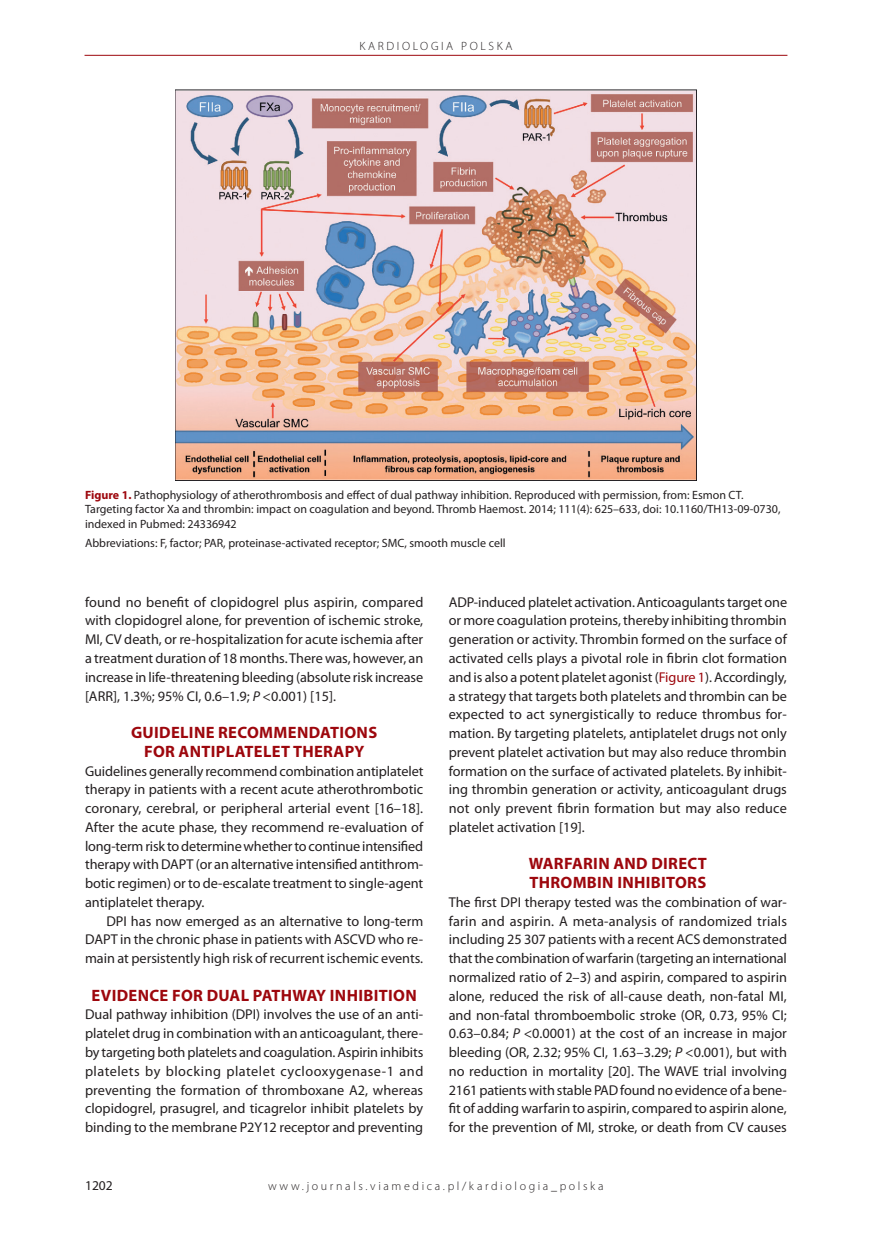
<style>
.page{position:relative;width:872px;height:1234px;background:#fff}
.page>*{position:absolute;margin:0;border:0;box-sizing:border-box;transform-origin:0 0}
.t1{font:700 16.5px/18.8px "Myriad Pro";letter-spacing:.02em;color:#9d070d;text-align:center}
.t2{font:14.25px/18.8px "Myriad Pro";color:#231f20;text-align:justify}
.t3{font:13.5px "Myriad Pro";color:#231f20}
.t4{font:12px/14.4px "Myriad Pro";color:#231f20}
.t5{font:300 12px "Myriad Pro";letter-spacing:.22em;color:#231f20}
.s1{font-weight:700;color:#9d070d}
.s2{font-style:italic}
.s3{color:#9d070d}
</style>
<div class="page">
<hr style="left:85px;top:55px;width:702px;height:1px;background:#9d070d">
<img style="left:176px;top:89px;width:520px;height:391px">
<p class="t5" style="left:359px;top:39px;width:155px">KARDIOLOGIA POLSKA</p>
<p class="t4" style="left:85px;top:488px;width:697px"><span class="s1">Figure 1.</span> Pathophysiology of atherothrombosis and effect of dual pathway inhibition. Reproduced with permission, from: Esmon CT.<br>Targeting factor Xa and thrombin: impact on coagulation and beyond. Thromb Haemost. 2014; 111(4): 625–633, doi: 10.1160/TH13-09-0730, indexed in Pubmed: 24336942</p>
<p class="t4" style="left:85px;top:536px;width:422px">Abbreviations: F, factor; PAR, proteinase-activated receptor; SMC, smooth muscle cell</p>
<p class="t2" style="left:85px;top:592px;width:340px">found no benefit of clopidogrel plus aspirin, compared with clopidogrel alone, for prevention of ischemic stroke, MI, CV death, or re-hospitalization for acute ischemia after a treatment duration of 18 months. There was, however, an increase in life-threatening bleeding (absolute risk increase [ARR], 1.3%; 95% CI, 0.6–1.9; <span class="s2">P</span> &lt;0.001) [15].</p>
<p class="t1" style="left:131px;top:723px;width:248px">GUIDELINE RECOMMENDATIONS<br>FOR ANTIPLATELET THERAPY</p>
<p class="t2" style="left:85px;top:761px;width:340px">Guidelines generally recommend combination antiplatelet therapy in patients with a recent acute atherothrombotic coronary, cerebral, or peripheral arterial event [16–18].<br>After the acute phase, they recommend re-evaluation of long-term risk to determine whether to continue intensified therapy with DAPT (or an alternative intensified antithrom&shy;botic regimen) or to de-escalate treatment to single-agent antiplatelet therapy.</p>
<p class="t2" style="left:85px;top:911px;width:340px;text-indent:21px">DPI has now emerged as an alternative to long-term DAPT in the chronic phase in patients with ASCVD who re&shy;main at persistently high risk of recurrent ischemic events.</p>
<p class="t1" style="left:92px;top:985px;width:327px">EVIDENCE FOR DUAL PATHWAY INHIBITION</p>
<p class="t2" style="left:85px;top:1005px;width:340px">Dual pathway inhibition (DPI) involves the use of an anti&shy;platelet drug in combination with an anticoagulant, there&shy;by targeting both platelets and coagulation. Aspirin inhibits platelets by blocking platelet cyclooxygenase-1 and preventing the formation of thromboxane A2, whereas clopidogrel, prasugrel, and ticagrelor inhibit platelets by binding to the membrane P2Y12 receptor and preventing</p>
<p class="t2" style="left:449px;top:592px;width:340px">ADP-induced platelet activation. Anticoagulants target one or more coagulation proteins, thereby inhibiting thrombin generation or activity. Thrombin formed on the surface of activated cells plays a pivotal role in fibrin clot formation and is also a potent platelet agonist (<span class="s3">Figure 1</span>). Accordingly, a strategy that targets both platelets and thrombin can be expected to act synergistically to reduce thrombus for&shy;mation. By targeting platelets, antiplatelet drugs not only prevent platelet activation but may also reduce thrombin formation on the surface of activated platelets. By inhibit&shy;ing thrombin generation or activity, anticoagulant drugs not only prevent fibrin formation but may also reduce platelet activation [19].</p>
<p class="t1" style="left:529px;top:854px;width:180px;text-align:left">WARFARIN AND DIRECT<br>THROMBIN INHIBITORS</p>
<p class="t2" style="left:449px;top:892px;width:340px">The first DPI therapy tested was the combination of war&shy;farin and aspirin. A meta-analysis of randomized trials including 25 307 patients with a recent ACS demonstrated that the combination of warfarin (targeting an international normalized ratio of 2–3) and aspirin, compared to aspirin alone, reduced the risk of all-cause death, non-fatal MI, and non-fatal thromboembolic stroke (OR, 0.73, 95% CI; 0.63–0.84; <span class="s2">P</span> &lt;0.0001) at the cost of an increase in major bleeding (OR, 2.32; 95% CI, 1.63–3.29; <span class="s2">P</span> &lt;0.001), but with no reduction in mortality [20]. The WAVE trial involving 2161 patients with stable PAD found no evidence of a bene&shy;fit of adding warfarin to aspirin, compared to aspirin alone, for the prevention of MI, stroke, or death from CV causes</p>
<p class="t3" style="left:85px;top:1177px;width:29px">1202</p>
<p class="t5" style="left:268px;top:1179px;width:337px">www.journals.viamedica.pl/kardiologia_polska</p>
</div>
